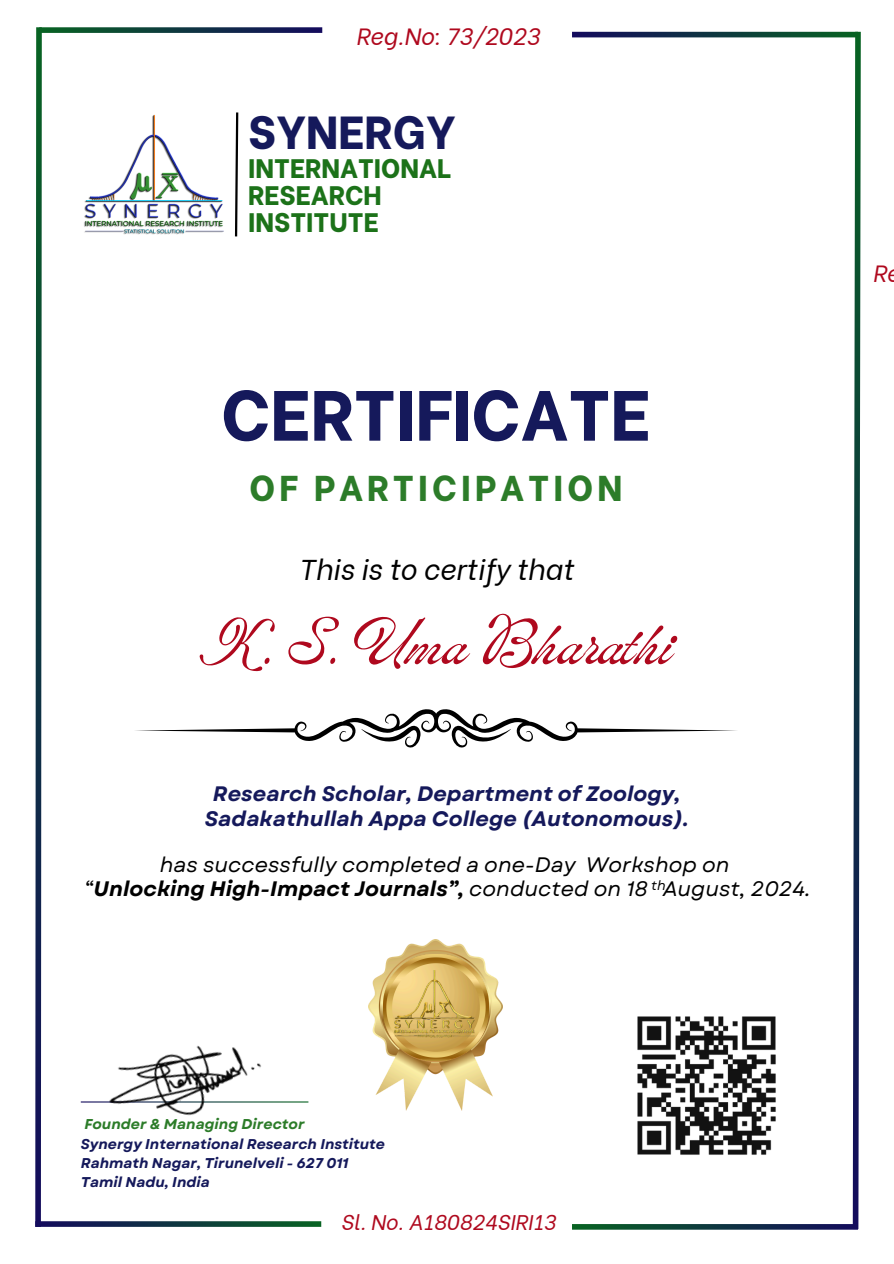
<style>
.page{position:relative;width:894px;height:1264px;background:#fff}
.page>*{position:absolute;margin:0;border:0;box-sizing:border-box;transform-origin:0 0}
.t1{font:800 70.95px "Be Vietnam";color:#15195b}
.t2{font:63px "ED Lavonia";color:#af091e}
.t3{font:800 46.2px "Be Vietnam";color:#15195b}
.t4{font:800 35.7px "Be Vietnam";letter-spacing:.115em;color:#2c7c29}
.t5{font:italic 28.65px "Be Vietnam";color:#000}
.t6{font:800 26.7px/27px "Be Vietnam";color:#1c7219}
.t7{font:italic 23.4px "Be Vietnam";color:#af091e}
.t8{font:italic 21.15px "Be Vietnam";color:#af091e}
.t9{font:italic 700 21px/24.8px "Garet";color:#15195b;text-align:center}
.t10{font:italic 700 21px "Garet";color:#000}
.t11{font:italic 21px "Garet";color:#000}
.t12{font:italic 700 14.25px "Garet";color:#15195b}
.t13{font:italic 700 14.25px "Garet";color:#2c7c29}
.t14{font:italic 13.2px "Garet";color:#000}
.s1{font-weight:400}
</style>
<div class="page">
<img style="left:84px;top:114px;width:140px;height:121px">
<svg style="left:234px;top:112px;width:5px;height:125px"></svg>
<svg style="left:135px;top:709px;width:602px;height:39px"></svg>
<img style="left:637px;top:1016px;width:139px;height:139px">
<img style="left:368px;top:939px;width:134px;height:171px">
<img style="left:383px;top:954px;width:106px;height:106px">
<img style="left:394px;top:970px;width:84px;height:72px">
<svg style="left:849px;top:31px;width:12px;height:1199px"></svg>
<svg style="left:35px;top:27px;width:10px;height:1200px"></svg>
<svg style="left:39px;top:27px;width:283px;height:6px;background:#1c434b"></svg>
<svg style="left:572px;top:32px;width:285px;height:5px"></svg>
<svg style="left:572px;top:1223px;width:285px;height:6px"></svg>
<svg style="left:35px;top:1221px;width:286px;height:5px"></svg>
<img style="left:104px;top:1045px;width:181px;height:71px">
<p class="t7" style="left:355px;top:17px;width:185px">Reg.No: 73/2023</p>
<h2 class="t3" style="left:248px;top:94px;width:209px">SYNERGY</h2>
<h2 class="t6" style="left:248px;top:152px;width:205px">INTERNATIONAL<br>RESEARCH<br>INSTITUTE</h2>
<p class="t1" style="left:221px;top:356px;width:431px">CERTIFICATE</p>
<p class="t4" style="left:249px;top:458px;width:374px">OF PARTICIPATION</p>
<p class="t5" style="left:298px;top:545px;width:277px">This is to certify that</p>
<p class="t2" style="left:199px;top:613px;width:474px">K. S. Uma Bharathi</p>
<p class="t9" style="left:205px;top:781px;width:485px">Research Scholar, Department of Zoology,<br>Sadakathullah Appa College (Autonomous).</p>
<p class="t11" style="left:160px;top:850px;width:571px">has successfully completed a one-Day Workshop on</p>
<p class="t10" style="left:84px;top:873px;width:728px"><span class="s1">“</span>Unlocking High-Impact Journals”, <span class="s1">conducted on 18 August, 2024.</span></p>
<p class="t14" style="left:651px;top:876px;width:16px">th</p>
<h3 class="t7" style="left:872px;top:254px;width:16px">R</h3>
<p class="t13" style="left:84px;top:1113px;width:222px">Founder &amp; Managing Director</p>
<p class="t12" style="left:81px;top:1133px;width:306px">Synergy International Research Institute</p>
<p class="t12" style="left:81px;top:1152px;width:269px">Rahmath Nagar, Tirunelveli - 627 011</p>
<p class="t12" style="left:81px;top:1171px;width:130px">Tamil Nadu, India</p>
<p class="t8" style="left:340px;top:1204px;width:216px">Sl. No. A180824SIRI13</p>
</div>
